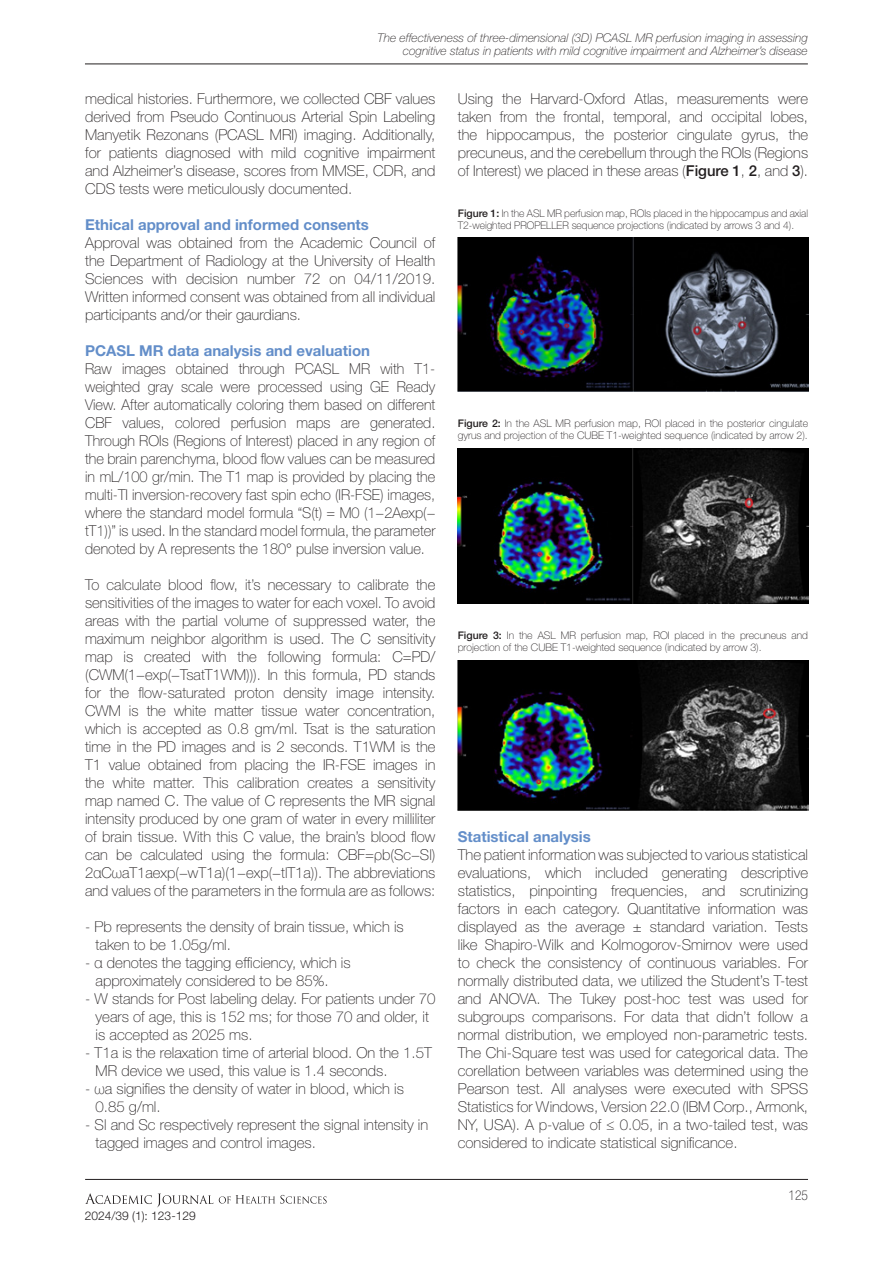
<style>
.page{position:relative;width:893px;height:1263px;background:#fff}
.page>*{position:absolute;margin:0;border:0;box-sizing:border-box;transform-origin:0 0}
.t1{font:100 15px/18px "Helvetica Neue LT Std";color:#231f20;text-align:justify}
.t2{font:700 15px "Helvetica Neue LT Std";color:#638ec9}
.t3{font:100 condensed 13.5px "Helvetica Neue LT Std";color:#231f20}
.t4{font:italic 100 12px "Helvetica Neue LT Std";color:#231f20}
.t5{font:300 12px "Helvetica Neue LT Std";color:#231f20}
.t6{font:100 10.5px/12px "Helvetica Neue LT Std";color:#231f20}
.s1{font-family:"Helvetica Neue"}
.s2{font-weight:500}
</style>
<div class="page">
<hr style="left:85px;top:1179px;width:723px;height:1px;background:#231f20">
<svg style="left:85px;top:1193px;width:128px;height:14px"></svg>
<svg style="left:219px;top:1195px;width:108px;height:8px"></svg>
<hr style="left:85px;top:64px;width:723px;height:1px;background:#231f20">
<img style="left:458px;top:237px;width:350px;height:155px">
<img style="left:458px;top:449px;width:350px;height:154px">
<img style="left:458px;top:660px;width:350px;height:151px">
<p class="t4" style="left:378px;top:30px;width:432px">The effectiveness of three-dimensional (3D) PCASL MR perfusion imaging in assessing</p>
<p class="t4" style="left:403px;top:44px;width:406px">cognitive status in patients with mild cognitive impairment and Alzheimer’s disease</p>
<p class="t1" style="left:85px;top:90px;width:352px">medical histories. Furthermore, we collected CBF values derived from Pseudo Continuous Arterial Spin Labeling Manyetik Rezonans (PCASL MRI) imaging. Additionally, for patients diagnosed with mild cognitive impairment and Alzheimer’s disease, scores from MMSE, CDR, and CDS tests were meticulously documented.</p>
<p class="t2" style="left:85px;top:216px;width:285px">Ethical approval and informed consents</p>
<p class="t1" style="left:85px;top:234px;width:352px">Approval was obtained from the Academic Council of the Department of Radiology at the University of Health Sciences with decision number 72 on 04/11/2019.<br>Written informed consent was obtained from all individual participants and/or their gaurdians.</p>
<p class="t2" style="left:85px;top:342px;width:287px">PCASL MR data analysis and evaluation</p>
<p class="t1" style="left:85px;top:360px;width:352px">Raw images obtained through PCASL MR with T1- weighted gray scale were processed using GE Ready View. After automatically coloring them based on different CBF values, colored perfusion maps are generated.<br>Through ROIs (Regions of Interest) placed in any region of the brain parenchyma, blood flow values can be measured in mL/100 gr/min. The T1 map is provided by placing the multi-TI inversion-recovery fast spin echo (IR-FSE) images, where the standard model formula “S(t) = M0 (1−2Aexp(− tT1))” is used. In the standard model formula, the parameter denoted by A represents the 180° pulse inversion value.</p>
<p class="t1" style="left:85px;top:576px;width:352px">To calculate blood flow, it’s necessary to calibrate the sensitivities of the images to water for each voxel. To avoid areas with the partial volume of suppressed water, the maximum neighbor algorithm is used. The C sensitivity map is created with the following formula: C=PD/ (CWM(1−exp(−TsatT1WM))). In this formula, PD stands for the flow-saturated proton density image intensity.<br>CWM is the white matter tissue water concentration, which is accepted as 0.8 gm/ml. Tsat is the saturation time in the PD images and is 2 seconds. T1WM is the T1 value obtained from placing the IR-FSE images in the white matter. This calibration creates a sensitivity map named C. The value of C represents the MR signal intensity produced by one gram of water in every milliliter of brain tissue. With this C value, the brain’s blood flow can be calculated using the formula: CBF=<span class="s1">ρ</span>b(Sc−Sl)<br>2<span class="s1">α</span>C<span class="s1">ω</span>aT1aexp(−wT1a)(1−exp(−tlT1a)). The abbreviations and values of the parameters in the formula are as follows:</p>
<p class="t1" style="left:96px;top:918px;width:310px;text-indent:-10px">- <span class="s1">Ρ</span>b represents the density of brain tissue, which is taken to be 1.05g/ml.</p>
<p class="t1" style="left:96px;top:954px;width:257px;text-indent:-10px">- <span class="s1">α</span> denotes the tagging efficiency, which is approximately considered to be 85%.</p>
<p class="t1" style="left:96px;top:990px;width:341px;text-align:left;text-indent:-10px">- W stands for Post labeling delay. For patients under 70 years of age, this is 152 ms; for those 70 and older, it is accepted as 2025 ms.</p>
<p class="t1" style="left:96px;top:1044px;width:338px;text-indent:-10px">- T1a is the relaxation time of arterial blood. On the 1.5T<br>MR device we used, this value is 1.4 seconds.</p>
<p class="t1" style="left:96px;top:1080px;width:310px;text-indent:-10px">- <span class="s1">ω</span>a signifies the density of water in blood, which is<br>0.85 g/ml.</p>
<p class="t1" style="left:96px;top:1116px;width:334px;text-indent:-10px">- Sl and Sc respectively represent the signal intensity in tagged images and control images.</p>
<p class="t1" style="left:458px;top:90px;width:352px">Using the Harvard-Oxford Atlas, measurements were taken from the frontal, temporal, and occipital lobes, the hippocampus, the posterior cingulate gyrus, the precuneus, and the cerebellum through the ROIs (Regions of Interest) we placed in these areas (<span class="s2">Figure 1</span>, <span class="s2">2</span>, and <span class="s2">3</span>).</p>
<p class="t6" style="left:458px;top:207px;width:352px"><span class="s2">Figure 1:</span> In the ASL MR perfusion map, ROIs placed in the hippocampus and axial<br>T2-weighted PROPELLER sequence projections (indicated by arrows 3 and 4).</p>
<p class="t6" style="left:458px;top:417px;width:352px"><span class="s2">Figure 2:</span> In the ASL MR perfusion map, ROI placed in the posterior cingulate gyrus and projection of the CUBE T1-weighted sequence (indicated by arrow 2).</p>
<p class="t6" style="left:458px;top:629px;width:352px"><span class="s2">Figure 3:</span> In the ASL MR perfusion map, ROI placed in the precuneus and projection of the CUBE T1-weighted sequence (indicated by arrow 3).</p>
<p class="t2" style="left:458px;top:828px;width:134px">Statistical analysis</p>
<p class="t1" style="left:458px;top:846px;width:352px">The patient information was subjected to various statistical evaluations, which included generating descriptive statistics, pinpointing frequencies, and scrutinizing factors in each category. Quantitative information was displayed as the average ± standard variation. Tests like Shapiro-Wilk and Kolmogorov-Smirnov were used to check the consistency of continuous variables. For normally distributed data, we utilized the Student’s T-test and ANOVA. The Tukey post-hoc test was used for subgroups comparisons. For data that didn’t follow a normal distribution, we employed non-parametric tests.<br>The Chi-Square test was used for categorical data. The corellation between variables was determined using the Pearson test. All analyses were executed with SPSS Statistics for Windows, Version 22.0 (IBM Corp., Armonk, NY, USA). A p-value of ≤ 0.05, in a two-tailed test, was considered to indicate statistical significance.</p>
<p class="t5" style="left:85px;top:1209px;width:112px">2024/39 (1): 123-129</p>
<p class="t3" style="left:789px;top:1187px;width:21px">125</p>
</div>
